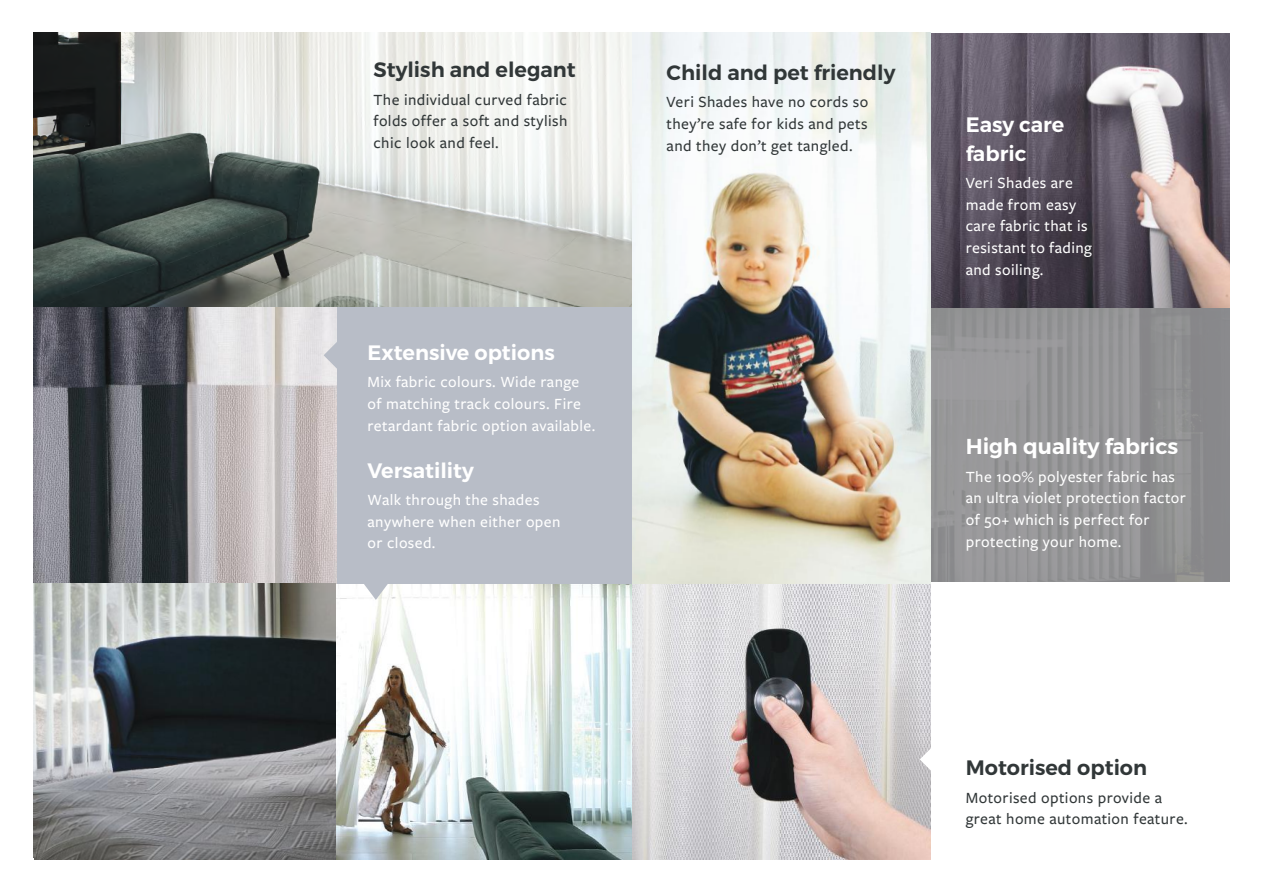
<style>
.page{position:relative;width:1263px;height:895px;background:#fff}
.page>*{position:absolute;margin:0;border:0;box-sizing:border-box;transform-origin:0 0}
.t1{font:600 21.6px "Montserrat";color:#fff}
.t2{font:600 20.85px "Montserrat";color:#313738}
.t3{font:600 20.85px/28.8px "Montserrat";color:#fff}
.t4{font:500 16.2px/21.6px "Freight Sans Pro";letter-spacing:.025em;color:#fff}
.t5{font:500 16.2px/21.6px "Freight Sans Pro";letter-spacing:.025em;color:#313738;text-align:justify}
</style>
<div class="page">
<img style="left:33px;top:32px;width:600px;height:276px">
<img style="left:931px;top:33px;width:298px;height:276px">
<div style="left:931px;top:309px;width:298px;height:276px;background:linear-gradient(to right,#9a9a9c,#8c8d8e)"></div>
<img style="left:336px;top:584px;width:298px;height:276px">
<div style="left:931px;top:582px;width:298px;height:276px;background:#fff"></div>
<img style="left:632px;top:583px;width:299px;height:276px">
<svg style="left:919px;top:746px;width:12px;height:27px"></svg>
<div style="left:336px;top:308px;width:299px;height:276px;background:#b8bdc7"></div>
<img style="left:33px;top:307px;width:303px;height:553px">
<img style="left:632px;top:33px;width:299px;height:550px">
<svg style="left:323px;top:341px;width:14px;height:28px"></svg>
<svg style="left:364px;top:584px;width:24px;height:16px"></svg>
<p class="t2" style="left:373px;top:57px;width:204px">Stylish and elegant</p>
<p class="t5" style="left:373px;top:88px;width:195px">The individual curved fabric folds offer a soft and stylish chic look and feel.</p>
<p class="t3" style="left:367px;top:338px;width:189px">Extensive options</p>
<p class="t4" style="left:367px;top:371px;width:229px">Mix fabric colours. Wide range of matching track colours. Fire retardant fabric option available.</p>
<p class="t3" style="left:367px;top:456px;width:108px">Versatility</p>
<p class="t4" style="left:367px;top:488px;width:194px">Walk through the shades anywhere when either open or closed.</p>
<p class="t2" style="left:666px;top:60px;width:230px">Child and pet friendly</p>
<p class="t5" style="left:666px;top:91px;width:203px">Veri Shades have no cords so they’re safe for kids and pets and they don’t get tangled.</p>
<p class="t3" style="left:965px;top:111px;width:100px">Easy care fabric</p>
<p class="t4" style="left:965px;top:172px;width:128px">Veri Shades are made from easy care fabric that is resistant to fading and soiling.</p>
<h1 class="t1" style="left:965px;top:433px;width:214px">High quality fabrics</h1>
<p class="t4" style="left:965px;top:465px;width:222px">The 100% polyester fabric has an ultra violet protection factor of 50+ which is perfect for protecting your home.</p>
<p class="t2" style="left:965px;top:755px;width:183px">Motorised option</p>
<p class="t5" style="left:965px;top:786px;width:223px">Motorised options provide a great home automation feature.</p>
</div>
